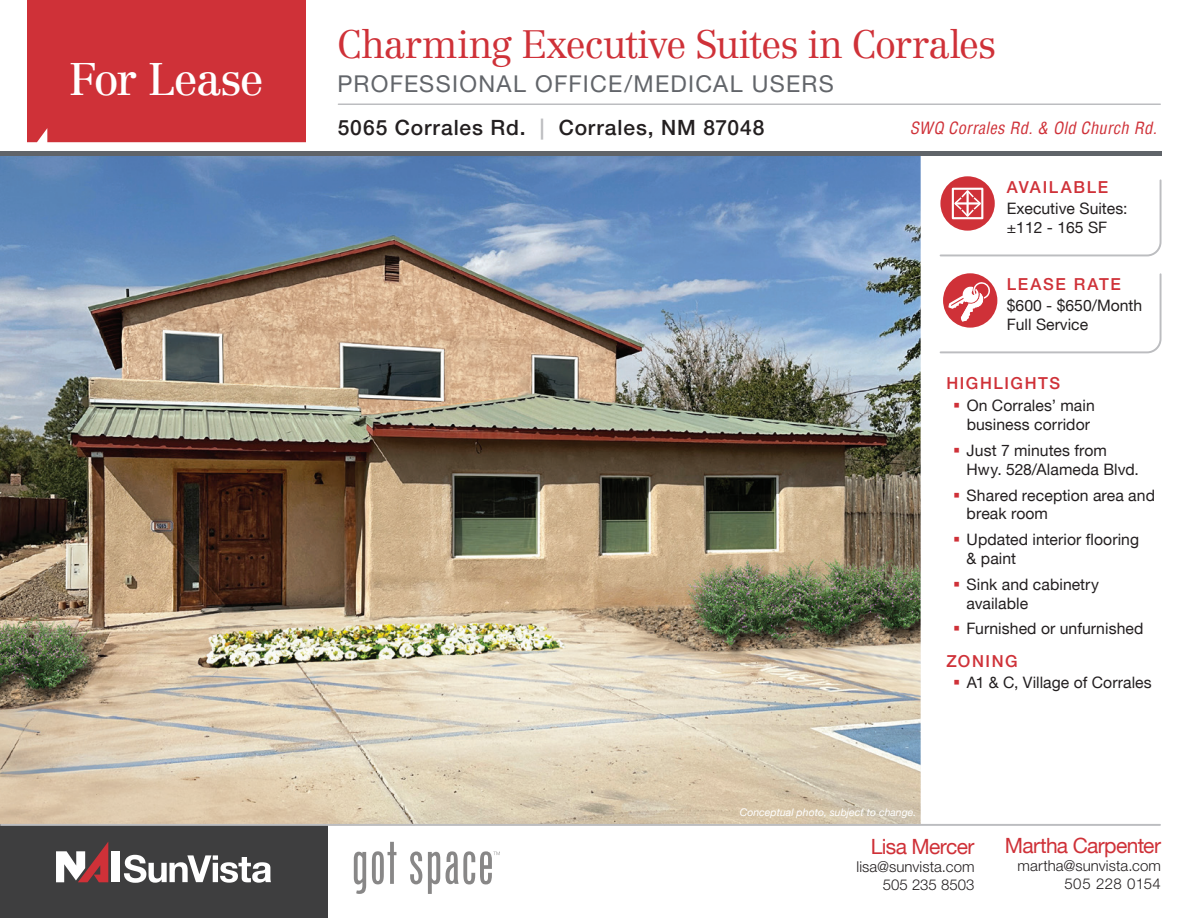
<style>
.page{position:relative;width:1188px;height:918px;background:#fff}
.page>*{position:absolute;margin:0;border:0;box-sizing:border-box;transform-origin:0 0}
.t1{font:45px "Centennial LT Std";letter-spacing:-.04em;color:#fff}
.t2{font:300 39px "Centennial LT Std";letter-spacing:-.025em;color:#cf3138}
.t3{font:23.25px "Helvetica Neue LT Std";letter-spacing:.055em;color:#62656a}
.t4{font:500 21px "Helvetica Neue LT";letter-spacing:.045em;color:#231f20}
.t5{font:21px "Helvetica Neue LT";letter-spacing:-.03em;color:#cf3138}
.t6{font:500 16.5px "Helvetica Neue LT";letter-spacing:.095em;color:#cf3138}
.t7{font:italic condensed 16.5px "Helvetica";color:#cf3138}
.t8{font:15.75px/18.9px "Helvetica Neue LT";letter-spacing:.005em;color:#231f20}
.t9{font:300 15px/18px "Helvetica Neue LT Std";letter-spacing:.005em;color:#231f20;text-align:right}
.t10{font:italic 10.5px "Helvetica Neue LT";color:#fff}
.s1{color:#bcbdc0}
</style>
<div class="page">
<img style="left:0;top:156px;width:921px;height:669px">
<div style="left:0;top:825px;width:327px;height:93px;background:#3e3e3f"></div>
<div style="left:111px;top:851px;width:8px;height:31px;background:#fff"></div>
<svg style="left:56px;top:842px;width:52px;height:40px"></svg>
<svg style="left:124px;top:855px;width:147px;height:28px"></svg>
<svg style="left:354px;top:842px;width:146px;height:52px"></svg>
<hr style="left:1px;top:824px;width:1159px;height:2px;background:#bcbdc0">
<hr style="left:338px;top:104px;width:822px;height:1px;background:#bcbdc0">
<div style="left:27px;top:0;width:279px;height:142px;background:#cf3138"></div>
<div style="left:0;top:151px;width:1161px;height:5px;background:#606469"></div>
<svg style="left:939px;top:273px;width:223px;height:81px"></svg>
<svg style="left:939px;top:178px;width:223px;height:79px"></svg>
<div style="left:952px;top:188px;width:31px;height:31px;border:2px solid #fff"></div>
<h1 class="t1" style="left:69px;top:52px;width:197px">For Lease</h1>
<h2 class="t2" style="left:338px;top:21px;width:660px">Charming Executive Suites in Corrales</h2>
<h3 class="t3" style="left:338px;top:70px;width:498px">PROFESSIONAL OFFICE/MEDICAL USERS</h3>
<h3 class="t4" style="left:338px;top:115px;width:428px">5065 Corrales Rd. <span class="s1">|</span> Corrales, NM 87048</h3>
<p class="t7" style="left:910px;top:118px;width:253px">SWQ Corrales Rd.&amp; Old Church Rd.</p>
<p class="t6" style="left:1007px;top:177px;width:103px">AVAILABLE</p>
<p class="t8" style="left:1007px;top:198px;width:122px">Executive Suites: ±112 - 165 SF</p>
<p class="t6" style="left:1007px;top:274px;width:116px">LEASE RATE</p>
<p class="t8" style="left:1007px;top:295px;width:137px">$600 - $650/Month<br>Full Service</p>
<p class="t6" style="left:946px;top:374px;width:115px">HIGHLIGHTS</p>
<p class="t8" style="left:967px;top:396px;width:130px">On Corrales’ main business corridor</p>
<p class="t8" style="left:967px;top:441px;width:174px">Just 7 minutes from<br>Hwy. 528/Alameda Blvd.</p>
<p class="t8" style="left:967px;top:485px;width:190px">Shared reception area and break room</p>
<p class="t8" style="left:967px;top:530px;width:174px">Updated interior flooring &amp; paint</p>
<p class="t8" style="left:967px;top:574px;width:134px">Sink and cabinetry available</p>
<p class="t8" style="left:967px;top:619px;width:178px">Furnished or unfurnished</p>
<p class="t6" style="left:946px;top:652px;width:73px">ZONING</p>
<p class="t8" style="left:967px;top:673px;width:187px">A1 &amp; C, Village of Corrales</p>
<p class="t10" style="left:740px;top:806px;width:178px">Conceptual photo, subject to change.</p>
<h3 class="t5" style="left:871px;top:834px;width:105px">Lisa Mercer</h3>
<p class="t9" style="left:857px;top:857px;width:120px">lisa@sunvista.com<br>505 235 8503</p>
<h3 class="t5" style="left:1005px;top:833px;width:158px">Martha Carpenter</h3>
<p class="t9" style="left:1018px;top:857px;width:145px">martha@sunvista.com<br>505 228 0154</p>
</div>
